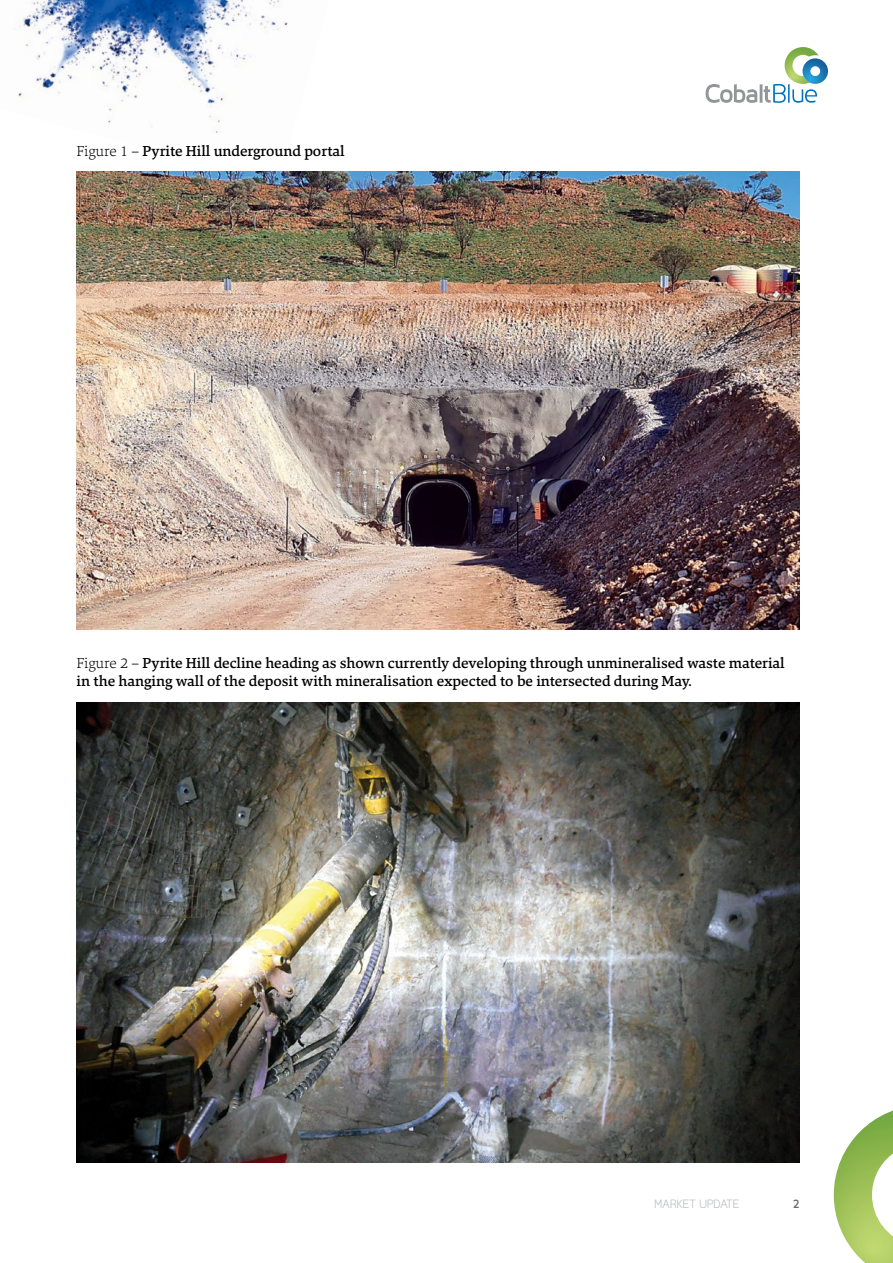
<style>
.page{position:relative;width:893px;height:1263px;background:#fff}
.page>*{position:absolute;margin:0;border:0;box-sizing:border-box;transform-origin:0 0}
.Figure_Table{font:500 15px/18px "Danton";color:#000}
.t1{font:300 12px "Cillop";color:#bcbec0}
.t2{font:700 12px "Cillop";color:#6d6e71}
.s1{font-weight:200}
</style>
<div class="page">
<img style="left:15px;top:0;width:273px;height:133px">
<svg style="left:706px;top:47px;width:122px;height:56px"></svg>
<svg style="left:834px;top:1110px;width:59px;height:153px"></svg>
<img style="left:77px;top:172px;width:722px;height:457px">
<img style="left:77px;top:703px;width:722px;height:459px">
<p class="Figure_Table" style="left:77px;top:142px;width:270px"><span class="s1">Figure 1 –</span> Pyrite Hill underground portal</p>
<p class="Figure_Table" style="left:77px;top:654px;width:710px"><span class="s1">Figure 2 –</span> Pyrite Hill decline heading as shown currently developing through unmineralised waste material in the hanging wall of the deposit with mineralisation expected to be intersected during May.</p>
<p class="t1" style="left:654px;top:1197px;width:86px">MARKET UPDATE</p>
<p class="t2" style="left:793px;top:1196px;width:8px">2</p>
</div>
